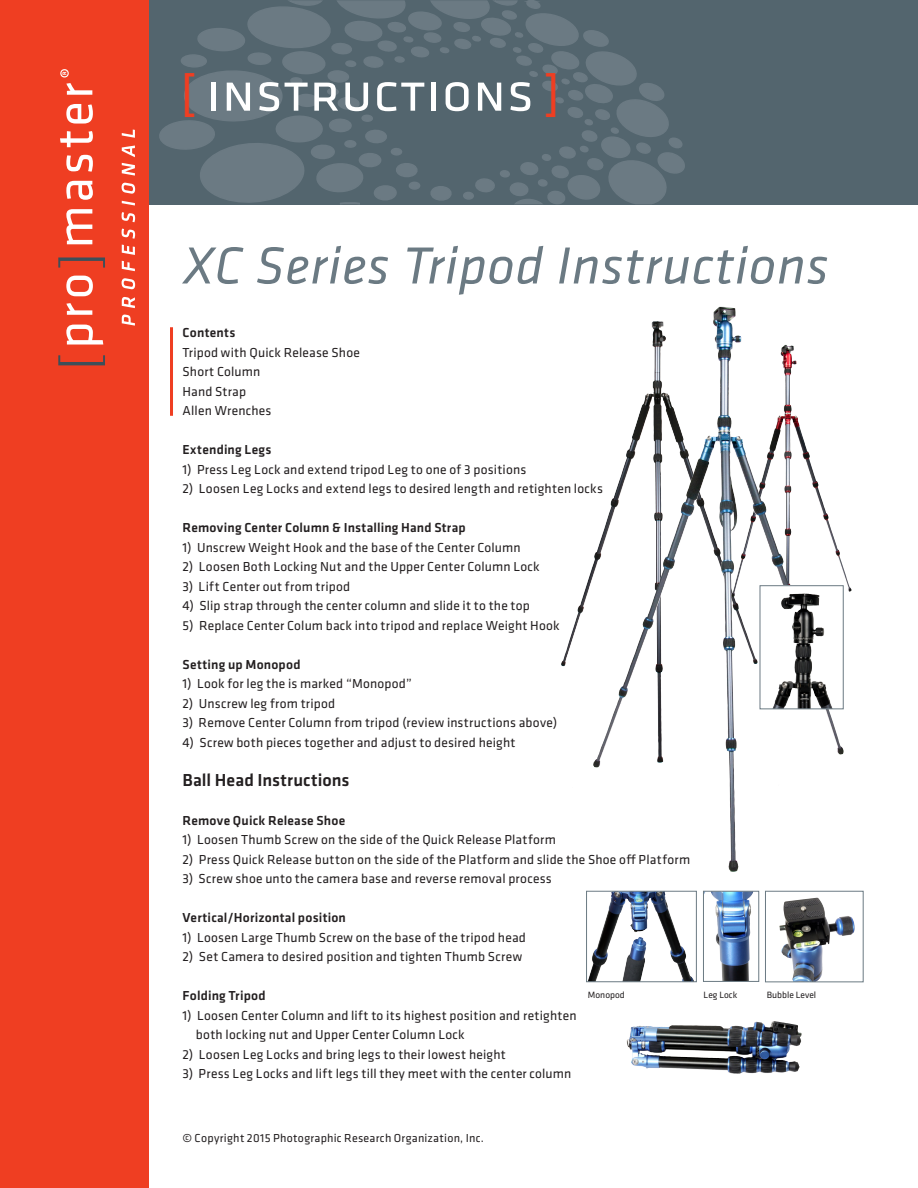
<style>
.page{position:relative;width:918px;height:1188px;background:#fff}
.page>*{position:absolute;margin:0;border:0;box-sizing:border-box;transform-origin:0 0}
.Heads{font:italic 54px "Klavika";letter-spacing:.015em;color:#6b7a83}
.t1{font:54px "Klavika";letter-spacing:.01em;color:#fff}
.Body{font:500 18px "Klavika";letter-spacing:.005em;color:#231f20}
.Body-2{font:13.5px "Klavika";letter-spacing:.015em;color:#231f20}
.Body-3{font:500 13.5px "Klavika";letter-spacing:.015em;color:#231f20}
.Body-4{font:12px "Klavika";letter-spacing:.02em;color:#231f20}
.Bullets{font:9.45px "Klavika";color:#231f20}
.s1{font-size:48px;color:#ef3e22}
</style>
<div class="page">
<hr style="left:170px;top:327px;width:3px;height:89px;background:#ef3e22">
<img style="left:626px;top:1022px;width:146px;height:45px">
<svg style="left:680px;top:944px;width:14px;height:36px"></svg>
<img style="left:588px;top:893px;width:92px;height:87px">
<div style="left:586px;top:891px;width:111px;height:91px;border:1px solid #6b7a83"></div>
<img style="left:711px;top:893px;width:42px;height:87px">
<div style="left:703px;top:891px;width:56px;height:91px;border:1px solid #6b7a83"></div>
<img style="left:779px;top:898px;width:44px;height:82px">
<div style="left:765px;top:891px;width:99px;height:91px;border:1px solid #6b7a83"></div>
<div style="left:147px;top:0;width:771px;height:204px;background:#53656e"></div>
<svg style="left:156px;top:0;width:530px;height:205px"></svg>
<div style="left:0;top:0;width:148px;height:1188px;background:#ef3e22"></div>
<svg style="left:122px;top:315px;width:13px;height:11px"></svg>
<svg style="left:122px;top:297px;width:13px;height:11px"></svg>
<svg style="left:122px;top:278px;width:13px;height:11px"></svg>
<svg style="left:122px;top:261px;width:13px;height:10px"></svg>
<svg style="left:122px;top:245px;width:13px;height:10px"></svg>
<svg style="left:122px;top:229px;width:13px;height:10px"></svg>
<svg style="left:122px;top:212px;width:13px;height:10px"></svg>
<svg style="left:122px;top:201px;width:13px;height:5px"></svg>
<svg style="left:122px;top:183px;width:13px;height:11px"></svg>
<svg style="left:122px;top:163px;width:13px;height:13px"></svg>
<svg style="left:122px;top:146px;width:13px;height:11px"></svg>
<svg style="left:122px;top:130px;width:13px;height:8px"></svg>
<svg style="left:66px;top:276px;width:37px;height:69px"></svg>
<svg style="left:58px;top:355px;width:47px;height:10px"></svg>
<svg style="left:58px;top:257px;width:47px;height:11px"></svg>
<svg style="left:66px;top:209px;width:26px;height:35px"></svg>
<svg style="left:66px;top:181px;width:27px;height:19px"></svg>
<svg style="left:66px;top:155px;width:27px;height:17px"></svg>
<svg style="left:60px;top:131px;width:33px;height:16px"></svg>
<svg style="left:66px;top:104px;width:27px;height:20px"></svg>
<svg style="left:60px;top:69px;width:32px;height:26px"></svg>
<img style="left:561px;top:565px;width:32px;height:101px">
<img style="left:731px;top:346px;width:54px;height:251px">
<img style="left:593px;top:307px;width:128px;height:461px">
<svg style="left:762px;top:587px;width:70px;height:120px"></svg>
<img style="left:776px;top:593px;width:28px;height:105px">
<div style="left:760px;top:585px;width:84px;height:124px;border:1px solid #6b7a83"></div>
<p class="t1" style="left:180px;top:58px;width:381px"><span class="s1">[</span> instructions <span class="s1">]</span></p>
<p class="Heads" style="left:183px;top:232px;width:648px">XC Series Tripod Instructions</p>
<p class="Body-3" style="left:183px;top:324px;width:54px">Contents</p>
<p class="Body-2" style="left:183px;top:344px;width:179px">Tripod with Quick Release Shoe</p>
<p class="Body-2" style="left:183px;top:363px;width:79px">Short Column</p>
<p class="Body-2" style="left:183px;top:383px;width:65px">Hand Strap</p>
<p class="Body-2" style="left:183px;top:402px;width:91px">Allen Wrenches</p>
<p class="Body-3" style="left:183px;top:441px;width:91px">Extending Legs</p>
<p class="Body-2" style="left:183px;top:461px;width:345px">1) Press Leg Lock and extend tripod Leg to one of 3 positions</p>
<p class="Body-2" style="left:183px;top:480px;width:422px">2) Loosen Leg Locks and extend legs to desired length and retighten locks</p>
<p class="Body-3" style="left:183px;top:519px;width:285px">Removing Center Column &amp; Installing Hand Strap</p>
<p class="Body-2" style="left:183px;top:539px;width:340px">1) Unscrew Weight Hook and the base of the Center Column</p>
<p class="Body-2" style="left:183px;top:558px;width:359px">2) Loosen Both Locking Nut and the Upper Center Column Lock</p>
<p class="Body-2" style="left:183px;top:578px;width:169px">3) Lift Center out from tripod</p>
<p class="Body-2" style="left:183px;top:597px;width:349px">4) Slip strap through the center column and slide it to the top</p>
<p class="Body-2" style="left:183px;top:617px;width:379px">5) Replace Center Colum back into tripod and replace Weight Hook</p>
<p class="Body-3" style="left:183px;top:655px;width:120px">Setting up Monopod</p>
<p class="Body-2" style="left:183px;top:675px;width:231px">1) Look for leg the is marked “Monopod”</p>
<p class="Body-2" style="left:183px;top:695px;width:154px">2) Unscrew leg from tripod</p>
<p class="Body-2" style="left:183px;top:714px;width:376px">3) Remove Center Column from tripod (review instructions above)</p>
<p class="Body-2" style="left:183px;top:734px;width:335px">4) Screw both pieces together and adjust to desired height</p>
<p class="Body" style="left:183px;top:768px;width:169px">Ball Head Instructions</p>
<p class="Body-3" style="left:183px;top:811px;width:164px">Remove Quick Release Shoe</p>
<p class="Body-2" style="left:183px;top:831px;width:375px">1) Loosen Thumb Screw on the side of the Quick Release Platform</p>
<p class="Body-2" style="left:183px;top:851px;width:509px">2) Press Quick Release button on the side of the Platform and slide the Shoe off Platform</p>
<p class="Body-2" style="left:183px;top:870px;width:371px">3) Screw shoe unto the camera base and reverse removal process</p>
<p class="Body-3" style="left:183px;top:909px;width:165px">Vertical/Horizontal position</p>
<p class="Body-2" style="left:183px;top:929px;width:345px">1) Loosen Large Thumb Screw on the base of the tripod head</p>
<p class="Body-2" style="left:183px;top:948px;width:341px">2) Set Camera to desired position and tighten Thumb Screw</p>
<p class="Body-3" style="left:183px;top:987px;width:85px">Folding Tripod</p>
<p class="Body-2" style="left:183px;top:1007px;width:396px">1) Loosen Center Column and lift to its highest position and retighten</p>
<p class="Body-2" style="left:196px;top:1026px;width:270px">both locking nut and Upper Center Column Lock</p>
<p class="Body-2" style="left:183px;top:1046px;width:325px">2) Loosen Leg Locks and bring legs to their lowest height</p>
<p class="Body-2" style="left:183px;top:1065px;width:390px">3) Press Leg Locks and lift legs till they meet with the center column</p>
<p class="Bullets" style="left:588px;top:989px;width:38px">Monopod</p>
<p class="Bullets" style="left:704px;top:989px;width:35px">Leg Lock</p>
<p class="Bullets" style="left:767px;top:989px;width:51px">Bubble Level</p>
<p class="Body-4" style="left:183px;top:1130px;width:303px">© Copyright 2015 Photographic Research Organization, Inc.</p>
</div>
